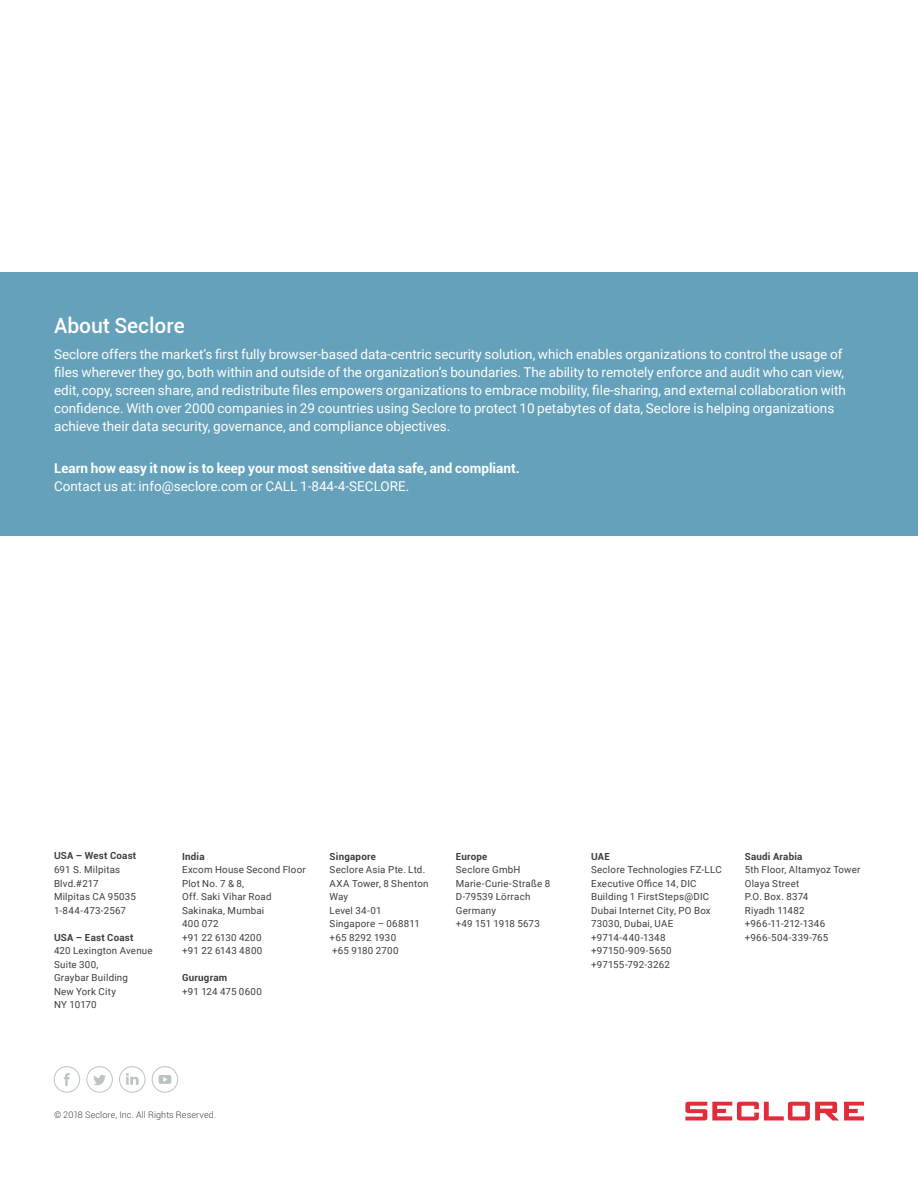
<style>
.page{position:relative;width:918px;height:1188px;background:#fff}
.page>*{position:absolute;margin:0;border:0;box-sizing:border-box;transform-origin:0 0}
.t1{font:500 21px "Roboto";color:#fff}
.t2{font:13.5px/18px "Roboto";color:#fff}
.t3{font:700 13.5px "Roboto";color:#fff}
.t4{font:9.75px/13.5px "Roboto";letter-spacing:.025em;color:#3e3e3f}
.t5{font:700 9.75px "Roboto";letter-spacing:.025em;color:#3e3e3f}
.t6{font:300 9px "Roboto";letter-spacing:.01em;color:#3e3e3f}
</style>
<div class="page">
<div style="left:0;top:272px;width:918px;height:264px;background:#65a1ba"></div>
<div style="left:87px;top:1066px;width:26px;height:26px;border:1px solid #bcc4c3;border-radius:50%"></div>
<svg style="left:93px;top:1075px;width:13px;height:10px"></svg>
<div style="left:54px;top:1066px;width:26px;height:26px;border:1px solid #bcc4c3;border-radius:50%"></div>
<svg style="left:64px;top:1073px;width:6px;height:13px"></svg>
<div style="left:152px;top:1066px;width:26px;height:26px;border:1px solid #bcc4c3;border-radius:50%"></div>
<svg style="left:159px;top:1075px;width:12px;height:9px"></svg>
<div style="left:119px;top:1066px;width:26px;height:26px;border:1px solid #bcc4c3;border-radius:50%"></div>
<svg style="left:126px;top:1073px;width:13px;height:12px"></svg>
<svg style="left:685px;top:1102px;width:179px;height:19px"></svg>
<h1 class="t1" style="left:54px;top:311px;width:132px">About Seclore</h1>
<p class="t2" style="left:54px;top:345px;width:794px">Seclore offers the market’s first fully browser-based data-centric security solution, which enables organizations to control the usage of files wherever they go, both within and outside of the organization’s boundaries. The ability to remotely enforce and audit who can view, edit, copy, screen share, and redistribute files empowers organizations to embrace mobility, file-sharing, and external collaboration with confidence. With over 2000 companies in 29 countries using Seclore to protect 10 petabytes of data, Seclore is helping organizations achieve their data security, governance, and compliance objectives.</p>
<h2 class="t3" style="left:54px;top:458px;width:467px">Learn how easy it now is to keep your most sensitive data safe, and compliant.</h2>
<h2 class="t2" style="left:54px;top:476px;width:357px">Contact us at: info@seclore.com or CALL 1-844-4-SECLORE.</h2>
<p class="t5" style="left:54px;top:849px;width:84px">USA – West Coast</p>
<p class="t4" style="left:54px;top:862px;width:84px">691 S. Milpitas<br>Blvd.#217<br>Milpitas CA 95035<br>1-844-473-2567</p>
<p class="t5" style="left:54px;top:930px;width:81px">USA – East Coast</p>
<p class="t4" style="left:54px;top:943px;width:100px">420 Lexington Avenue<br>Suite 300,<br>Graybar Building<br>New York City<br>NY 10170</p>
<p class="t5" style="left:182px;top:849px;width:24px">India</p>
<p class="t4" style="left:182px;top:862px;width:125px">Excom House Second Floor<br>Plot No. 7 &amp; 8,<br>Off. Saki Vihar Road<br>Sakinaka, Mumbai<br>400 072<br>+91 22 6130 4200<br>+91 22 6143 4800</p>
<p class="t5" style="left:182px;top:971px;width:47px">Gurugram</p>
<p class="t4" style="left:182px;top:984px;width:81px">+91 124 475 0600</p>
<p class="t5" style="left:330px;top:849px;width:48px">Singapore</p>
<p class="t4" style="left:330px;top:863px;width:100px">Seclore Asia Pte. Ltd.<br>AXA Tower, 8 Shenton<br>Way<br>Level 34-01<br>Singapore – 068811 +65 8292 1930<br>+65 9180 2700</p>
<p class="t5" style="left:456px;top:849px;width:33px">Europe</p>
<p class="t4" style="left:456px;top:862px;width:96px">Seclore GmbH<br>Marie-Curie-Straße 8<br>D-79539 Lörrach<br>Germany<br>+49 151 1918 5673</p>
<p class="t6" style="left:54px;top:1108px;width:164px">© 2018 Seclore, Inc. All Rights Reserved.</p>
<p class="t5" style="left:591px;top:849px;width:20px">UAE</p>
<p class="t4" style="left:591px;top:863px;width:132px">Seclore Technologies FZ-LLC<br>Executive Office 14, DIC<br>Building 1 FirstSteps@DIC<br>Dubai Internet City, PO Box<br>73030, Dubai, UAE +9714-440-1348 +97150-909-5650 +97155-792-3262</p>
<p class="t5" style="left:745px;top:849px;width:59px">Saudi Arabia</p>
<p class="t4" style="left:745px;top:863px;width:117px">5th Floor, Altamyoz Tower<br>Olaya Street<br>P.O. Box. 8374<br>Riyadh 11482 +966-11-212-1346 +966-504-339-765</p>
</div>
